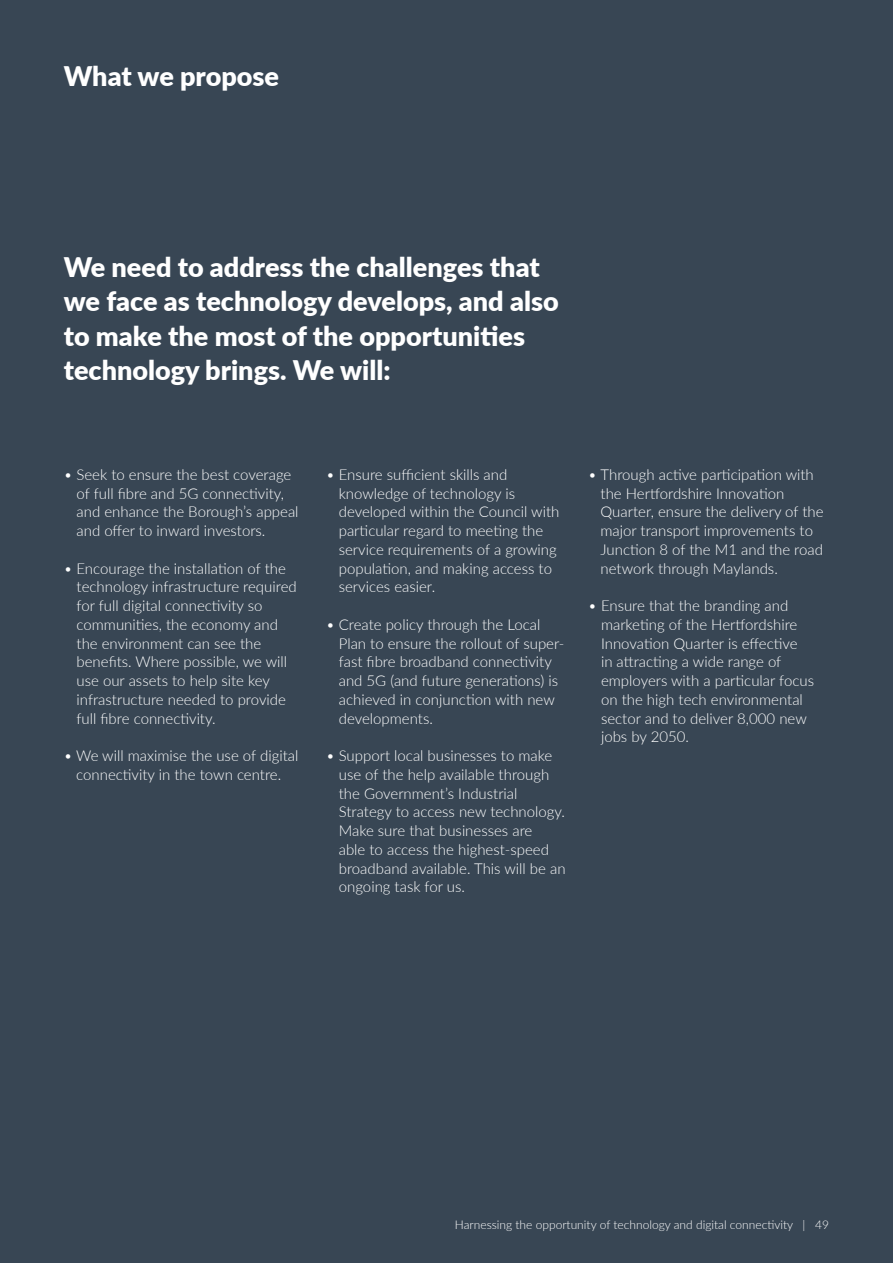
<style>
.page{position:relative;width:893px;height:1263px;background:#384654}
.page>*{position:absolute;margin:0;border:0;box-sizing:border-box;transform-origin:0 0}
.t1{font:900 27px/34.5px "Lato";color:#fff}
.t2{font:300 15px/18.8px "Lato";color:#fff}
.t3{font:300 12px "Lato";color:#fff}
</style>
<div class="page">
<p class="t1" style="left:64px;top:57px;width:217px">What we propose</p>
<p class="t1" style="left:64px;top:249px;width:496px">We need to address the challenges that we face as technology develops, and also to make the most of the opportunities technology brings. We will:</p>
<p class="t2" style="left:77px;top:464px;width:224px;text-indent:-13px">• Seek to ensure the best coverage of full fibre and 5G connectivity, and enhance the Borough’s appeal and offer to inward investors.</p>
<p class="t2" style="left:77px;top:558px;width:222px;text-indent:-13px">• Encourage the installation of the technology infrastructure required for full digital connectivity so communities, the economy and the environment can see the benefits. Where possible, we will use our assets to help site key infrastructure needed to provide full fibre connectivity.</p>
<p class="t2" style="left:64px;top:746px;width:236px;text-align:center">• We will maximise the use of digital connectivity in the town centre.</p>
<p class="t2" style="left:339px;top:464px;width:222px;text-indent:-13px">• Ensure sufficient skills and knowledge of technology is developed within the Council with particular regard to meeting the service requirements of a growing population, and making access to services easier.</p>
<p class="t2" style="left:339px;top:614px;width:227px;text-indent:-13px">• Create policy through the Local<br>Plan to ensure the rollout of super&shy;fast fibre broadband connectivity and 5G (and future generations) is achieved in conjunction with new developments.</p>
<p class="t2" style="left:339px;top:746px;width:228px;text-indent:-13px">• Support local businesses to make use of the help available through the Government’s Industrial<br>Strategy to access new technology.<br>Make sure that businesses are<br>able to access the highest-speed broadband available. This will be an ongoing task for us.</p>
<p class="t2" style="left:601px;top:464px;width:225px;text-indent:-12px">• Through active participation with the Hertfordshire Innovation<br>Quarter, ensure the delivery of the major transport improvements to<br>Junction 8 of the M1 and the road network through Maylands.</p>
<p class="t2" style="left:601px;top:596px;width:215px;text-indent:-13px">• Ensure that the branding and marketing of the Hertfordshire<br>Innovation Quarter is effective<br>in attracting a wide range of employers with a particular focus on the high tech environmental sector and to deliver 8,000 new jobs by 2050.</p>
<p class="t3" style="left:455px;top:1216px;width:376px">Harnessing the opportunity of technology and digital connectivity | 49</p>
</div>
